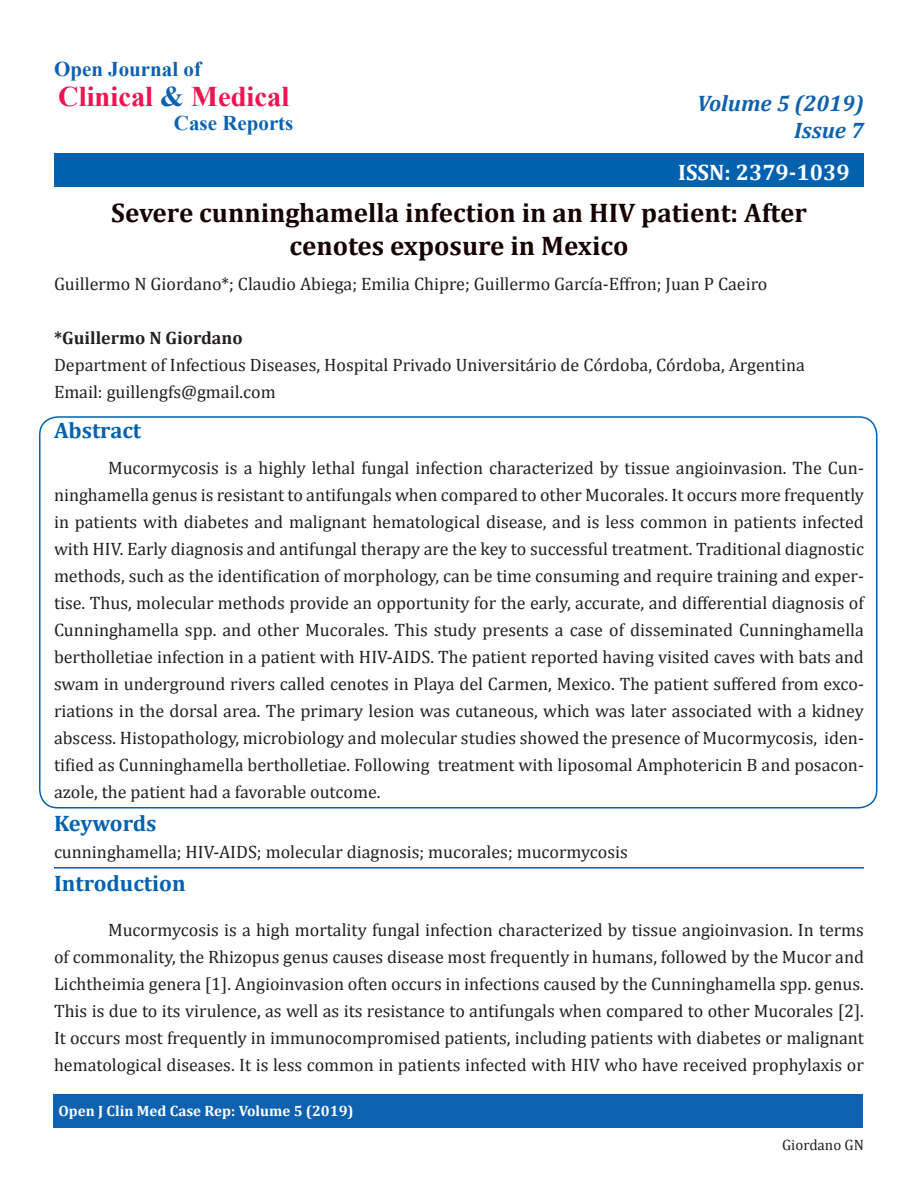
<style>
.page{position:relative;width:918px;height:1188px;background:#fff}
.page>*{position:absolute;margin:0;border:0;box-sizing:border-box;transform-origin:0 0}
.t1{font:700 28.5px "Times New Roman";color:#ed1450}
.t2{font:700 27px "Cambria";color:#150000}
.t3{font:700 22.5px "Cambria";color:#0061af}
.t4{font:italic 700 22.5px "Cambria";color:#0d61af}
.t5{font:700 22.5px "Cambria";color:#fff}
.t6{font:700 21px "Times New Roman";color:#0d61af}
.t7{font:18px/27px "Cambria";color:#231f20;text-align:justify}
.t8{font:700 18px "Cambria";color:#231f20}
.t9{font:700 15px "Cambria";color:#fff}
.t10{font:15px "Cambria";color:#231f20}
.s1{color:#0d61af}
</style>
<div class="page">
<div style="left:54px;top:153px;width:810px;height:34px;background:#0061af"></div>
<div style="left:53px;top:1094px;width:810px;height:34px;background:#0d61af"></div>
<div style="left:39px;top:416px;width:839px;height:392px;border:2px solid #0061af;border-radius:18px"></div>
<hr style="left:54px;top:867px;width:810px;height:1px;background:#0061af">
<p class="t6" style="left:54px;top:54px;width:149px">Open Journal of</p>
<p class="t1" style="left:58px;top:76px;width:233px">Clinical <span class="s1">&amp;</span> Medical</p>
<p class="t6" style="left:174px;top:108px;width:121px">Case Reports</p>
<p class="t4" style="left:697px;top:88px;width:168px">Volume 5 (2019)</p>
<p class="t4" style="left:794px;top:115px;width:71px">Issue 7</p>
<p class="t5" style="left:678px;top:156px;width:173px">ISSN: 2379-1039</p>
<p class="t2" style="left:111px;top:194px;width:697px">Severe cunninghamella infection in an HIV patient: After</p>
<p class="t2" style="left:290px;top:227px;width:340px">cenotes exposure in Mexico</p>
<p class="t7" style="left:54px;top:271px;width:715px">Guillermo N Giordano*; Claudio Abiega; Emilia Chipre; Guillermo García-Effron; Juan P Caeiro</p>
<p class="t8" style="left:54px;top:326px;width:190px">*Guillermo N Giordano</p>
<p class="t7" style="left:54px;top:352px;width:752px">Department of Infectious Diseases, Hospital Privado Universitário de Córdoba, Córdoba, Argentina<br>Email: guillengfs@gmail.com</p>
<p class="t3" style="left:54px;top:415px;width:89px">Abstract</p>
<p class="t7" style="left:54px;top:455px;width:812px;text-indent:54px">Mucormycosis is a highly lethal fungal infection characterized by tissue angioinvasion. The Cun&shy;ninghamella genus is resistant to antifungals when compared to other Mucorales. It occurs more frequently in patients with diabetes and malignant hematological disease, and is less common in patients infected with HIV. Early diagnosis and antifungal therapy are the key to successful treatment. Traditional diagnostic methods, such as the identification of morphology, can be time consuming and require training and exper&shy;tise. Thus, molecular methods provide an opportunity for the early, accurate, and differential diagnosis of Cunninghamella spp. and other Mucorales. This study presents a case of disseminated Cunninghamella bertholletiae infection in a patient with HIV-AIDS. The patient reported having visited caves with bats and swam in underground rivers called cenotes in Playa del Carmen, Mexico. The patient suffered from exco&shy;riations in the dorsal area. The primary lesion was cutaneous, which was later associated with a kidney abscess. Histopathology, microbiology and molecular studies showed the presence of Mucormycosis, iden&shy;tified as Cunninghamella bertholletiae. Following treatment with liposomal Amphotericin B and posacon&shy;azole, the patient had a favorable outcome.</p>
<p class="t3" style="left:54px;top:808px;width:104px">Keywords</p>
<p class="t7" style="left:54px;top:839px;width:575px">cunninghamella; HIV-AIDS; molecular diagnosis; mucorales; mucormycosis</p>
<p class="t3" style="left:54px;top:868px;width:133px">Introduction</p>
<p class="t7" style="left:54px;top:917px;width:812px;text-indent:54px">Mucormycosis is a high mortality fungal infection characterized by tissue angioinvasion. In terms of commonality, the Rhizopus genus causes disease most frequently in humans, followed by the Mucor and Lichtheimia genera [1]. Angioinvasion often occurs in infections caused by the Cunninghamella spp. genus.<br>This is due to its virulence, as well as its resistance to antifungals when compared to other Mucorales [2].<br>It occurs most frequently in immunocompromised patients, including patients with diabetes or malignant hematological diseases. It is less common in patients infected with HIV who have received prophylaxis or</p>
<p class="t9" style="left:58px;top:1100px;width:297px">Open J Clin Med Case Rep: Volume 5 (2019)</p>
<p class="t10" style="left:782px;top:1136px;width:83px">Giordano GN</p>
</div>
